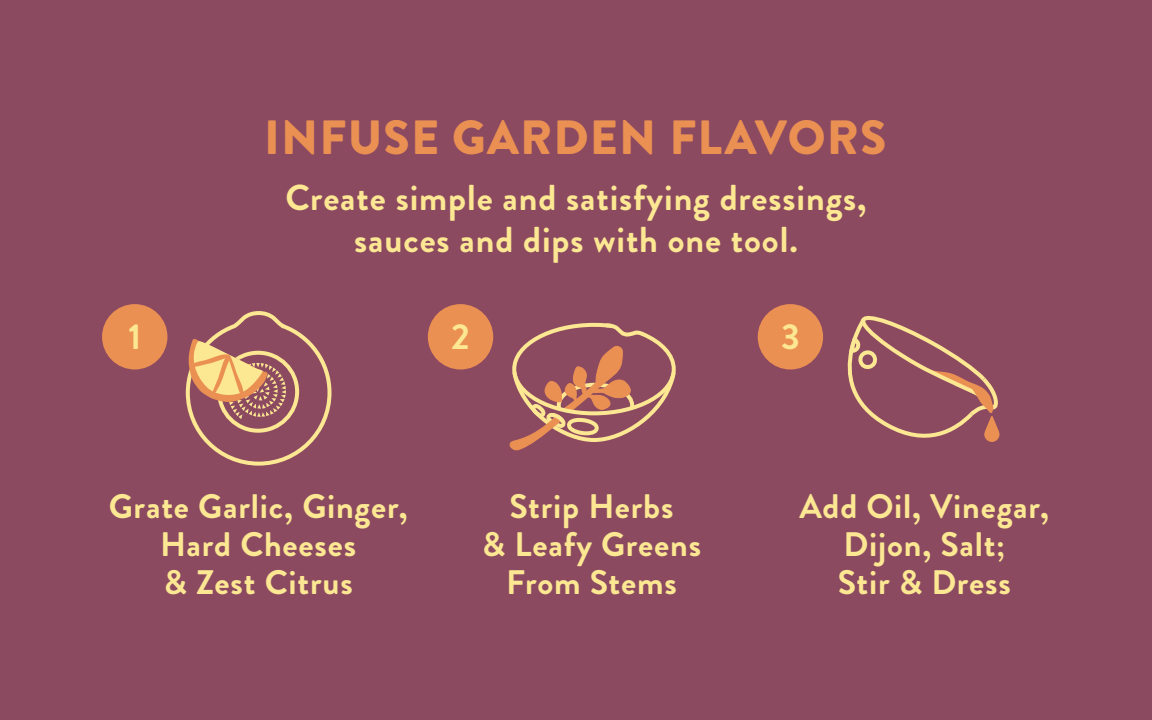
<style>
.page{position:relative;width:1152px;height:720px;background:#8c4a61}
.page>*{position:absolute;margin:0;border:0;box-sizing:border-box;transform-origin:0 0}
.t1{font:900 48px "Brandon Grotesque";letter-spacing:.025em;color:#eb9053}
.t2{font:700 36px/42px "Brandon Grotesque";letter-spacing:.025em;color:#fce793;text-align:center}
.t3{font:700 34px/38px "Brandon Grotesque";letter-spacing:.025em;color:#fce793;text-align:center}
</style>
<div class="page">
<svg style="left:185px;top:311px;width:147px;height:155px"></svg>
<div style="left:102px;top:304px;width:65px;height:66px;background:#eb9053;border-radius:50%"></div>
<svg style="left:847px;top:315px;width:153px;height:127px"></svg>
<div style="left:758px;top:304px;width:65px;height:66px;background:#eb9053;border-radius:50%"></div>
<div style="left:428px;top:304px;width:65px;height:66px;background:#eb9053;border-radius:50%"></div>
<svg style="left:509px;top:322px;width:167px;height:129px"></svg>
<h1 class="t1" style="left:264px;top:103px;width:624px">INFUSE GARDEN FLAVORS</h1>
<p class="t2" style="left:285px;top:177px;width:583px">Create simple and satisfying dressings, sauces and dips with one tool.</p>
<p class="t2" style="left:128px;top:316px;width:14px">1</p>
<p class="t2" style="left:451px;top:316px;width:20px">2</p>
<p class="t2" style="left:781px;top:316px;width:20px">3</p>
<p class="t3" style="left:109px;top:488px;width:300px">Grate Garlic, Ginger,<br>Hard Cheeses<br>&amp; Zest Citrus</p>
<p class="t3" style="left:799px;top:488px;width:251px">Add Oil, Vinegar,<br>Dijon, Salt;<br>Stir &amp; Dress</p>
<p class="t3" style="left:482px;top:488px;width:221px">Strip Herbs<br>&amp; Leafy Greens<br>From Stems</p>
</div>
